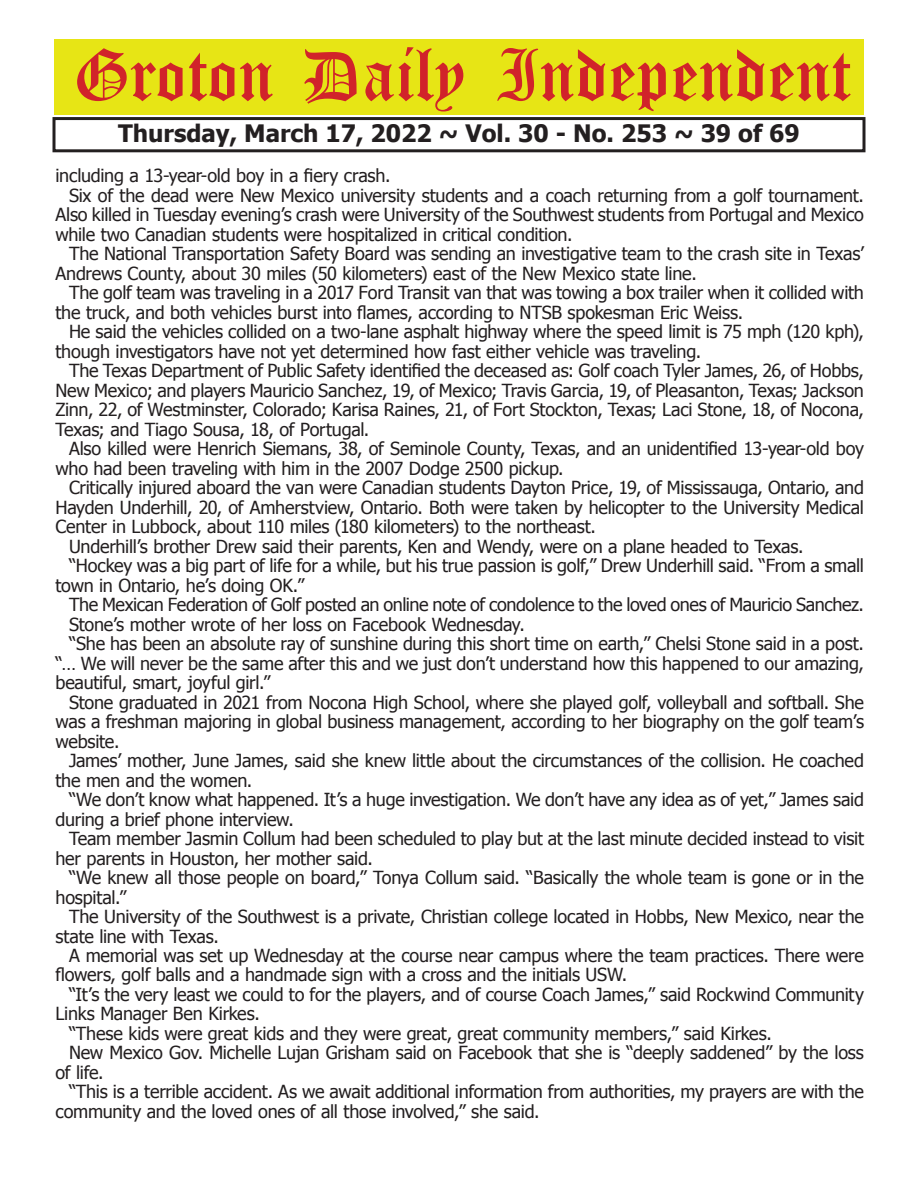
<style>
.page{position:relative;width:918px;height:1188px;background:#fff}
.page>*{position:absolute;margin:0;border:0;box-sizing:border-box;transform-origin:0 0}
.t1{font:54px "Old English Five";color:#d1232a}
.t2{font:700 24px "Tahoma";color:#231f20}
.t3{font:18px "Tahoma";letter-spacing:-.015em;color:#231f20}
</style>
<div class="page">
<div style="left:52px;top:117px;width:814px;height:35px;border:3px solid #231f20"></div>
<div style="left:54px;top:40px;width:810px;height:75px;background:#e7e515"></div>
<h1 class="t1" style="left:73px;top:50px;width:779px">Groton Daily Independent</h1>
<h2 class="t2" style="left:118px;top:116px;width:683px">Thursday, March 17, 2022 ~ Vol. 30 - No. 253 ~ 39 of 69</h2>
<p class="t3" style="left:56px;top:164px;width:336px">including a 13-year-old boy in a fiery crash.</p>
<p class="t3" style="left:69px;top:183px;width:796px">Six of the dead were New Mexico university students and a coach returning from a golf tournament.</p>
<p class="t3" style="left:56px;top:203px;width:810px">Also killed in Tuesday evening’s crash were University of the Southwest students from Portugal and Mexico</p>
<p class="t3" style="left:56px;top:222px;width:519px">while two Canadian students were hospitalized in critical condition.</p>
<p class="t3" style="left:69px;top:242px;width:797px">The National Transportation Safety Board was sending an investigative team to the crash site in Texas’</p>
<p class="t3" style="left:56px;top:261px;width:643px">Andrews County, about 30 miles (50 kilometers) east of the New Mexico state line.</p>
<p class="t3" style="left:69px;top:281px;width:797px">The golf team was traveling in a 2017 Ford Transit van that was towing a box trailer when it collided with</p>
<p class="t3" style="left:56px;top:300px;width:689px">the truck, and both vehicles burst into flames, according to NTSB spokesman Eric Weiss.</p>
<p class="t3" style="left:69px;top:320px;width:797px">He said the vehicles collided on a two-lane asphalt highway where the speed limit is 75 mph (120 kph),</p>
<p class="t3" style="left:56px;top:339px;width:647px">though investigators have not yet determined how fast either vehicle was traveling.</p>
<p class="t3" style="left:69px;top:359px;width:797px">The Texas Department of Public Safety identified the deceased as: Golf coach Tyler James, 26, of Hobbs,</p>
<p class="t3" style="left:56px;top:378px;width:810px">New Mexico; and players Mauricio Sanchez, 19, of Mexico; Travis Garcia, 19, of Pleasanton, Texas; Jackson</p>
<p class="t3" style="left:56px;top:398px;width:810px">Zinn, 22, of Westminster, Colorado; Karisa Raines, 21, of Fort Stockton, Texas; Laci Stone, 18, of Nocona,</p>
<p class="t3" style="left:56px;top:417px;width:315px">Texas; and Tiago Sousa, 18, of Portugal.</p>
<p class="t3" style="left:69px;top:437px;width:797px">Also killed were Henrich Siemans, 38, of Seminole County, Texas, and an unidentified 13-year-old boy</p>
<p class="t3" style="left:56px;top:456px;width:510px">who had been traveling with him in the 2007 Dodge 2500 pickup.</p>
<p class="t3" style="left:69px;top:476px;width:797px">Critically injured aboard the van were Canadian students Dayton Price, 19, of Mississauga, Ontario, and</p>
<p class="t3" style="left:56px;top:495px;width:810px">Hayden Underhill, 20, of Amherstview, Ontario. Both were taken by helicopter to the University Medical</p>
<p class="t3" style="left:56px;top:515px;width:542px">Center in Lubbock, about 110 miles (180 kilometers) to the northeast.</p>
<p class="t3" style="left:69px;top:534px;width:736px">Underhill’s brother Drew said their parents, Ken and Wendy, were on a plane headed to Texas.</p>
<p class="t3" style="left:69px;top:554px;width:796px">“Hockey was a big part of life for a while, but his true passion is golf,” Drew Underhill said. “From a small</p>
<p class="t3" style="left:56px;top:573px;width:250px">town in Ontario, he’s doing OK.”</p>
<p class="t3" style="left:69px;top:592px;width:796px">The Mexican Federation of Golf posted an online note of condolence to the loved ones of Mauricio Sanchez.</p>
<p class="t3" style="left:69px;top:612px;width:457px">Stone’s mother wrote of her loss on Facebook Wednesday.</p>
<p class="t3" style="left:69px;top:631px;width:796px">“She has been an absolute ray of sunshine during this short time on earth,” Chelsi Stone said in a post.</p>
<p class="t3" style="left:56px;top:651px;width:810px">“… We will never be the same after this and we just don’t understand how this happened to our amazing,</p>
<p class="t3" style="left:56px;top:670px;width:216px">beautiful, smart, joyful girl.”</p>
<p class="t3" style="left:69px;top:690px;width:797px">Stone graduated in 2021 from Nocona High School, where she played golf, volleyball and softball. She</p>
<p class="t3" style="left:56px;top:709px;width:810px">was a freshman majoring in global business management, according to her biography on the golf team’s</p>
<p class="t3" style="left:56px;top:729px;width:66px">website.</p>
<p class="t3" style="left:69px;top:748px;width:797px">James’ mother, June James, said she knew little about the circumstances of the collision. He coached</p>
<p class="t3" style="left:56px;top:768px;width:198px">the men and the women.</p>
<p class="t3" style="left:69px;top:787px;width:796px">“We don’t know what happened. It’s a huge investigation. We don’t have any idea as of yet,” James said</p>
<p class="t3" style="left:56px;top:807px;width:240px">during a brief phone interview.</p>
<p class="t3" style="left:69px;top:826px;width:797px">Team member Jasmin Collum had been scheduled to play but at the last minute decided instead to visit</p>
<p class="t3" style="left:56px;top:846px;width:319px">her parents in Houston, her mother said.</p>
<p class="t3" style="left:69px;top:865px;width:796px">“We knew all those people on board,” Tonya Collum said. “Basically the whole team is gone or in the</p>
<p class="t3" style="left:56px;top:885px;width:72px">hospital.”</p>
<p class="t3" style="left:69px;top:904px;width:796px">The University of the Southwest is a private, Christian college located in Hobbs, New Mexico, near the</p>
<p class="t3" style="left:56px;top:924px;width:165px">state line with Texas.</p>
<p class="t3" style="left:69px;top:943px;width:796px">A memorial was set up Wednesday at the course near campus where the team practices. There were</p>
<p class="t3" style="left:56px;top:963px;width:573px">flowers, golf balls and a handmade sign with a cross and the initials USW.</p>
<p class="t3" style="left:69px;top:982px;width:796px">“It’s the very least we could to for the players, and of course Coach James,” said Rockwind Community</p>
<p class="t3" style="left:56px;top:1002px;width:206px">Links Manager Ben Kirkes.</p>
<p class="t3" style="left:69px;top:1021px;width:704px">“These kids were great kids and they were great, great community members,” said Kirkes.</p>
<p class="t3" style="left:69px;top:1041px;width:796px">New Mexico Gov. Michelle Lujan Grisham said on Facebook that she is “deeply saddened” by the loss</p>
<p class="t3" style="left:56px;top:1060px;width:50px">of life.</p>
<p class="t3" style="left:69px;top:1080px;width:797px">“This is a terrible accident. As we await additional information from authorities, my prayers are with the</p>
<p class="t3" style="left:56px;top:1099px;width:486px">community and the loved ones of all those involved,” she said.</p>
</div>
